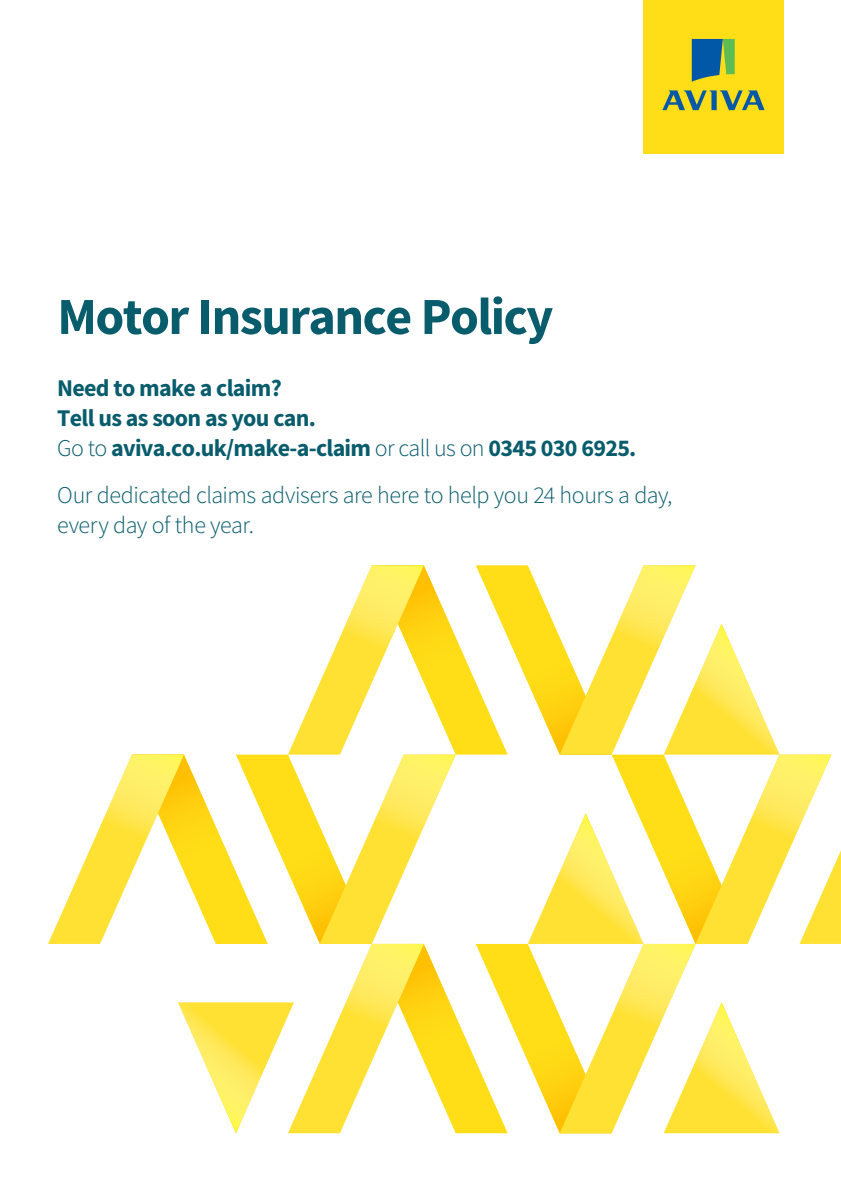
<style>
.page{position:relative;width:841px;height:1192px;background:#fff}
.page>*{position:absolute;margin:0;border:0;box-sizing:border-box;transform-origin:0 0}
.t1{font:700 52px "Source Sans Pro";letter-spacing:-.03em;color:#085c6c}
.t2{font:700 24px/30px "Source Sans Pro";letter-spacing:-.03em;color:#085c6c}
.t3{font:300 24px/30px "Source Sans Pro";letter-spacing:-.02em;color:#085c6c}
.s1{font-weight:300}
</style>
<div class="page">
<svg style="left:48px;top:565px;width:792px;height:568px"></svg>
<div style="left:643px;top:0;width:140px;height:154px;background:#ffdd17"></div>
<svg style="left:691px;top:39px;width:43px;height:43px"></svg>
<svg style="left:662px;top:90px;width:102px;height:20px"></svg>
<h1 class="t1" style="left:57px;top:281px;width:497px">Motor Insurance Policy</h1>
<p class="t2" style="left:57px;top:372px;width:580px">Need to make a claim?<br>Tell us as soon as you can.<br><span class="s1">Go to</span> aviva.co.uk/make-a-claim <span class="s1">or call us on</span> 0345 030 6925.</p>
<p class="t3" style="left:57px;top:480px;width:616px">Our dedicated claims advisers are here to help you 24 hours a day, every day of the year.</p>
</div>
